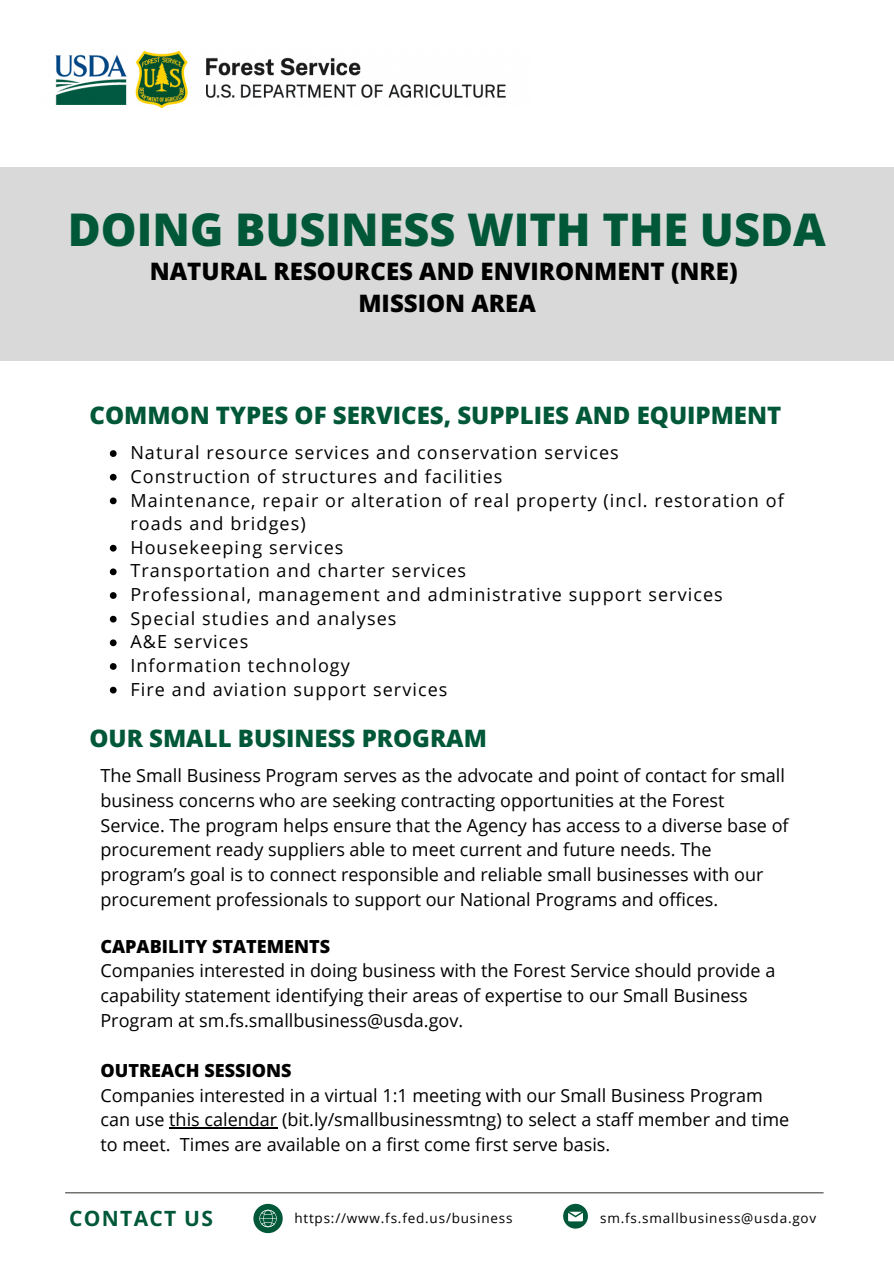
<style>
.page{position:relative;width:894px;height:1264px;background:#fff}
.page>*{position:absolute;margin:0;border:0;box-sizing:border-box;transform-origin:0 0}
.t1{font:800 45px "Open Sans";color:#005838}
.t2{font:800 24px "Open Sans";color:#005838}
.t3{font:800 24px "Open Sans";color:#000}
.t4{font:700 21px "Open Sans";letter-spacing:.06em;color:#005838}
.t5{font:18px/24.8px "Open Sans";color:#000}
.t6{font:18px/23.7px "Open Sans";letter-spacing:.06em;color:#000}
.t7{font:800 18px "Open Sans";color:#000}
.t8{font:13.5px "Open Sans";letter-spacing:.06em;color:#000}
</style>
<div class="page">
<hr style="left:65px;top:1192px;width:758px;height:1px;background:#444440">
<svg style="left:563px;top:1203px;width:24px;height:25px"></svg>
<div style="left:253px;top:1203px;width:29px;height:30px;background:#005838;border-radius:50%"></div>
<svg style="left:259px;top:1209px;width:17px;height:18px"></svg>
<div style="left:0;top:167px;width:893px;height:193px;background:#d9d9d9"></div>
<img style="left:55px;top:50px;width:451px;height:57px">
<svg style="left:110px;top:450px;width:7px;height:7px"></svg>
<svg style="left:110px;top:474px;width:7px;height:6px"></svg>
<svg style="left:110px;top:497px;width:7px;height:7px"></svg>
<svg style="left:110px;top:545px;width:7px;height:6px"></svg>
<svg style="left:110px;top:568px;width:7px;height:7px"></svg>
<svg style="left:110px;top:592px;width:7px;height:7px"></svg>
<svg style="left:110px;top:615px;width:7px;height:7px"></svg>
<svg style="left:110px;top:639px;width:7px;height:7px"></svg>
<svg style="left:110px;top:663px;width:7px;height:7px"></svg>
<svg style="left:110px;top:686px;width:7px;height:7px"></svg>
<hr style="left:169px;top:1127px;width:108px;height:1px;background:#000">
<p class="t1" style="left:68px;top:198px;width:759px">DOING BUSINESS WITH THE USDA</p>
<p class="t3" style="left:150px;top:254px;width:589px">NATURAL RESOURCES AND ENVIRONMENT (NRE)</p>
<p class="t3" style="left:358px;top:286px;width:179px">MISSION AREA</p>
<p class="t2" style="left:89px;top:398px;width:693px">COMMON TYPES OF SERVICES, SUPPLIES AND EQUIPMENT</p>
<p class="t6" style="left:130px;top:440px;width:490px">Natural resource services and conservation services</p>
<p class="t6" style="left:130px;top:464px;width:373px">Construction of structures and facilities</p>
<p class="t6" style="left:130px;top:487px;width:654px">Maintenance, repair or alteration of real property (incl. restoration of roads and bridges)</p>
<p class="t6" style="left:130px;top:535px;width:214px">Housekeeping services</p>
<p class="t6" style="left:130px;top:558px;width:337px">Transportation and charter services</p>
<p class="t6" style="left:130px;top:582px;width:593px">Professional, management and administrative support services</p>
<p class="t6" style="left:130px;top:606px;width:267px">Special studies and analyses</p>
<p class="t6" style="left:130px;top:629px;width:119px">A&amp;E services</p>
<p class="t6" style="left:130px;top:653px;width:221px">Information technology</p>
<p class="t6" style="left:130px;top:677px;width:318px">Fire and aviation support services</p>
<p class="t2" style="left:89px;top:721px;width:399px">OUR SMALL BUSINESS PROGRAM</p>
<p class="t5" style="left:100px;top:762px;width:689px">The Small Business Program serves as the advocate and point of contact for small business concerns who are seeking contracting opportunities at the Forest Service. The program helps ensure that the Agency has access to a diverse base of procurement ready suppliers able to meet current and future needs. The program’s goal is to connect responsible and reliable small businesses with our procurement professionals to support our National Programs and offices.</p>
<p class="t7" style="left:100px;top:933px;width:231px">CAPABILITY STATEMENTS</p>
<p class="t5" style="left:100px;top:958px;width:676px">Companies interested in doing business with the Forest Service should provide a capability statement identifying their areas of expertise to our Small Business<br>Program at sm.fs.smallbusiness@usda.gov.</p>
<p class="t7" style="left:100px;top:1057px;width:192px">OUTREACH SESSIONS</p>
<p class="t5" style="left:100px;top:1082px;width:690px">Companies interested in a virtual 1:1 meeting with our Small Business Program can use this calendar (bit.ly/smallbusinessmtng) to select a staff member and time to meet. Times are available on a first come first serve basis.</p>
<p class="t4" style="left:69px;top:1203px;width:145px">CONTACT US</p>
<p class="t8" style="left:294px;top:1208px;width:220px">https://www.fs.fed.us/business</p>
<p class="t8" style="left:600px;top:1208px;width:218px">sm.fs.smallbusiness@usda.gov</p>
</div>
